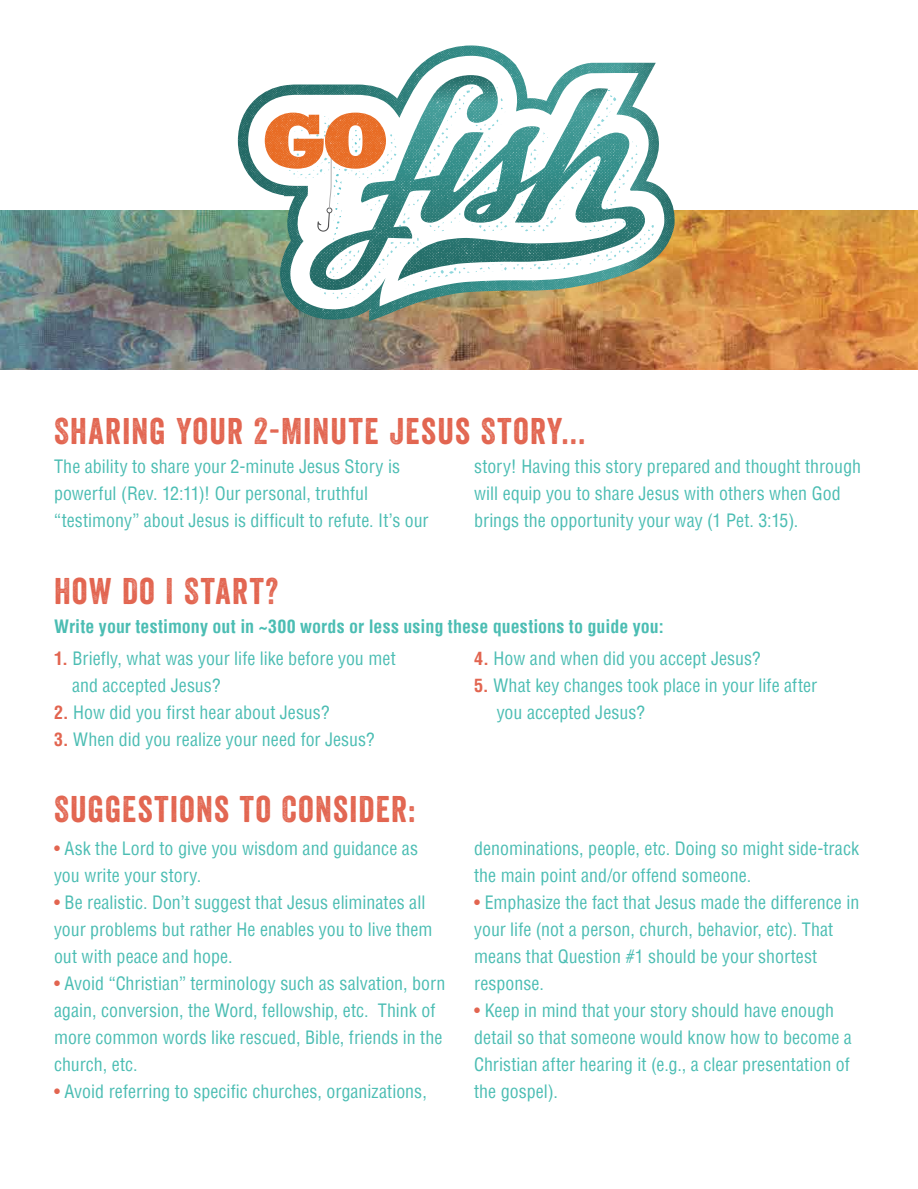
<style>
.page{position:relative;width:918px;height:1189px;background:#fff}
.page>*{position:absolute;margin:0;border:0;box-sizing:border-box;transform-origin:0 0}
.t1{font:36px "Veneer";letter-spacing:.04em;color:#e26550}
.t2{font:condensed 18px/27px "Helvetica";color:#4bbdb3}
.t3{font:700 condensed 18px "Helvetica";color:#4bbdb3}
.s1{font-weight:700;color:#e26550}
.s2{color:#e26550}
</style>
<div class="page">
<img style="left:0;top:137px;width:918px;height:233px">
<img style="left:238px;top:45px;width:437px;height:276px">
<svg style="left:248px;top:56px;width:416px;height:253px"></svg>
<svg style="left:310px;top:75px;width:335px;height:12px"></svg>
<svg style="left:265px;top:87px;width:390px;height:212px"></svg>
<h1 class="t1" style="left:54px;top:409px;width:533px">SHARING YOUR 2-MINUTE JESUS STORY...</h1>
<p class="t2" style="left:54px;top:452px;width:376px">The ability to share your 2-minute Jesus Story is powerful (Rev. 12:11)! Our personal, truthful “testimony” about Jesus is difficult to refute. It’s our</p>
<p class="t2" style="left:474px;top:452px;width:388px">story! Having this story prepared and thought through will equip you to share Jesus with others when God brings the opportunity your way (1 Pet. 3:15).</p>
<h1 class="t1" style="left:54px;top:568px;width:226px">HOW DO I START?</h1>
<p class="t3" style="left:54px;top:614px;width:611px">Write your testimony out in ~300 words or less using these questions to guide you:</p>
<p class="t2" style="left:72px;top:644px;width:325px;text-indent:-18px"><span class="s1">1.</span> Briefly, what was your life like before you met and accepted Jesus?</p>
<p class="t2" style="left:54px;top:698px;width:277px"><span class="s1">2.</span> How did you first hear about Jesus?</p>
<p class="t2" style="left:54px;top:725px;width:322px"><span class="s1">3.</span> When did you realize your need for Jesus?</p>
<p class="t2" style="left:474px;top:644px;width:288px"><span class="s1">4.</span> How and when did you accept Jesus?</p>
<p class="t2" style="left:497px;top:671px;width:322px;text-indent:-22px"><span class="s1">5.</span> What key changes took place in your life after you accepted Jesus?</p>
<h1 class="t1" style="left:54px;top:786px;width:363px">SUGGESTIONS TO CONSIDER:</h1>
<p class="t2" style="left:54px;top:834px;width:366px"><span class="s2">•</span> Ask the Lord to give you wisdom and guidance as you write your story.</p>
<p class="t2" style="left:54px;top:888px;width:380px"><span class="s2">•</span> Be realistic. Don’t suggest that Jesus eliminates all your problems but rather He enables you to live them out with peace and hope.</p>
<p class="t2" style="left:54px;top:969px;width:393px"><span class="s2">•</span> Avoid “Christian” terminology such as salvation, born again, conversion, the Word, fellowship, etc. Think of more common words like rescued, Bible, friends in the church, etc.</p>
<p class="t2" style="left:54px;top:1077px;width:374px"><span class="s2">•</span> Avoid referring to specific churches, organizations,</p>
<p class="t2" style="left:474px;top:834px;width:386px">denominations, people, etc. Doing so might side-track the main point and/or offend someone.</p>
<p class="t2" style="left:474px;top:888px;width:387px"><span class="s2">•</span> Emphasize the fact that Jesus made the difference in your life (not a person, church, behavior, etc). That means that Question #1 should be your shortest response.</p>
<p class="t2" style="left:474px;top:996px;width:379px"><span class="s2">•</span> Keep in mind that your story should have enough detail so that someone would know how to become a Christian after hearing it (e.g., a clear presentation of the gospel).</p>
</div>
